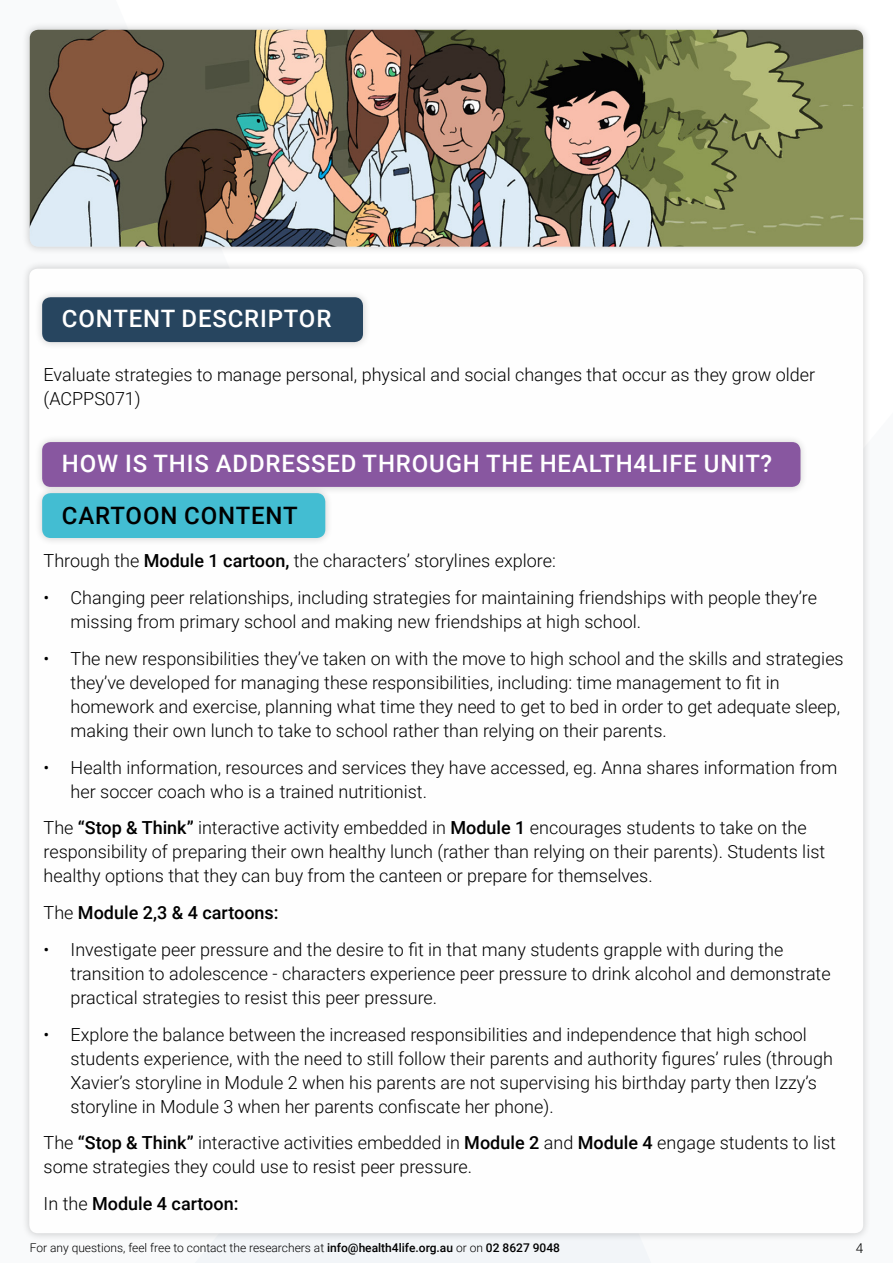
<style>
.page{position:relative;width:893px;height:1263px;background:#fff}
.page>*{position:absolute;margin:0;border:0;box-sizing:border-box;transform-origin:0 0}
.t1{font:500 24px "Roboto";letter-spacing:.035em;color:#fff}
.t2{font:500 24px "Roboto";letter-spacing:.035em;color:#000}
.t3{font:300 18px/24px "Roboto";color:#000}
.t4{font:500 18px "Roboto";color:#000}
.t5{font:300 13.5px "Roboto";color:#000}
.t6{font:300 12px "Roboto";color:#000}
.s1{font-weight:500}
.s2{font-weight:300}
</style>
<div class="page">
<div style="left:195px;top:1241px;width:456px;height:22px;background:#f2f5f8"></div>
<div style="left:21px;top:261px;width:850px;height:980px;background:#000;opacity:.2"></div>
<div style="left:29px;top:269px;width:834px;height:964px;background:#fefefe;border-radius:9px"></div>
<div style="left:21px;top:22px;width:850px;height:233px;background:#000;opacity:.2"></div>
<img style="left:30px;top:30px;width:833px;height:217px">
<div style="left:34px;top:289px;width:337px;height:61px;background:#000;opacity:.2"></div>
<div style="left:42px;top:297px;width:321px;height:45px;background:#27455f;border-radius:9px"></div>
<div style="left:34px;top:485px;width:299px;height:61px;background:#000;opacity:.2"></div>
<div style="left:42px;top:493px;width:283px;height:45px;background:#43bdd2;border-radius:9px"></div>
<div style="left:34px;top:434px;width:775px;height:61px;background:#000;opacity:.2"></div>
<div style="left:42px;top:442px;width:758px;height:45px;background:#8857a0;border-radius:9px"></div>
<h1 class="t1" style="left:62px;top:302px;width:271px">CONTENT DESCRIPTOR</h1>
<p class="t3" style="left:44px;top:362px;width:773px">Evaluate strategies to manage personal, physical and social changes that occur as they grow older (ACPPS071)</p>
<h1 class="t1" style="left:62px;top:447px;width:712px">HOW IS THIS ADDRESSED THROUGH THE HEALTH4LIFE UNIT?</h1>
<h1 class="t2" style="left:62px;top:498px;width:237px">CARTOON CONTENT</h1>
<p class="t3" style="left:44px;top:548px;width:514px">Through the <span class="s1">Module 1 cartoon,</span> the characters’ storylines explore:</p>
<p class="t3" style="left:71px;top:585px;width:748px;text-indent:-27px">• Changing peer relationships, including strategies for maintaining friendships with people they’re missing from primary school and making new friendships at high school.</p>
<p class="t3" style="left:71px;top:646px;width:775px;text-indent:-27px">• The new responsibilities they’ve taken on with the move to high school and the skills and strategies they’ve developed for managing these responsibilities, including: time management to fit in homework and exercise, planning what time they need to get to bed in order to get adequate sleep, making their own lunch to take to school rather than relying on their parents.</p>
<p class="t3" style="left:71px;top:755px;width:768px;text-indent:-27px">• Health information, resources and services they have accessed, eg. Anna shares information from her soccer coach who is a trained nutritionist.</p>
<p class="t3" style="left:44px;top:815px;width:783px">The <span class="s1">“Stop &amp; Think”</span> interactive activity embedded in <span class="s1">Module 1</span> encourages students to take on the responsibility of preparing their own healthy lunch (rather than relying on their parents). Students list healthy options that they can buy from the canteen or prepare for themselves.</p>
<p class="t4" style="left:44px;top:900px;width:237px"><span class="s2">The</span> Module 2,3 &amp; 4 cartoons:</p>
<p class="t3" style="left:71px;top:937px;width:762px;text-indent:-27px">• Investigate peer pressure and the desire to fit in that many students grapple with during the transition to adolescence - characters experience peer pressure to drink alcohol and demonstrate practical strategies to resist this peer pressure.</p>
<p class="t3" style="left:71px;top:1021px;width:764px;text-indent:-27px">• Explore the balance between the increased responsibilities and independence that high school students experience, with the need to still follow their parents and authority figures’ rules (through Xavier’s storyline in Module 2 when his parents are not supervising his birthday party then Izzy’s storyline in Module 3 when her parents confiscate her phone).</p>
<p class="t3" style="left:44px;top:1130px;width:794px">The <span class="s1">“Stop &amp; Think”</span> interactive activities embedded in <span class="s1">Module 2</span> and <span class="s1">Module 4</span> engage students to list some strategies they could use to resist peer pressure.</p>
<p class="t4" style="left:44px;top:1191px;width:196px"><span class="s2">In the</span> Module 4 cartoon:</p>
<p class="t6" style="left:30px;top:1240px;width:532px">For any questions, feel free to contact the researchers at <span class="s1">info@health4life.org.au</span> or on <span class="s1">02 8627 9048</span></p>
<p class="t5" style="left:856px;top:1238px;width:9px">4</p>
</div>
